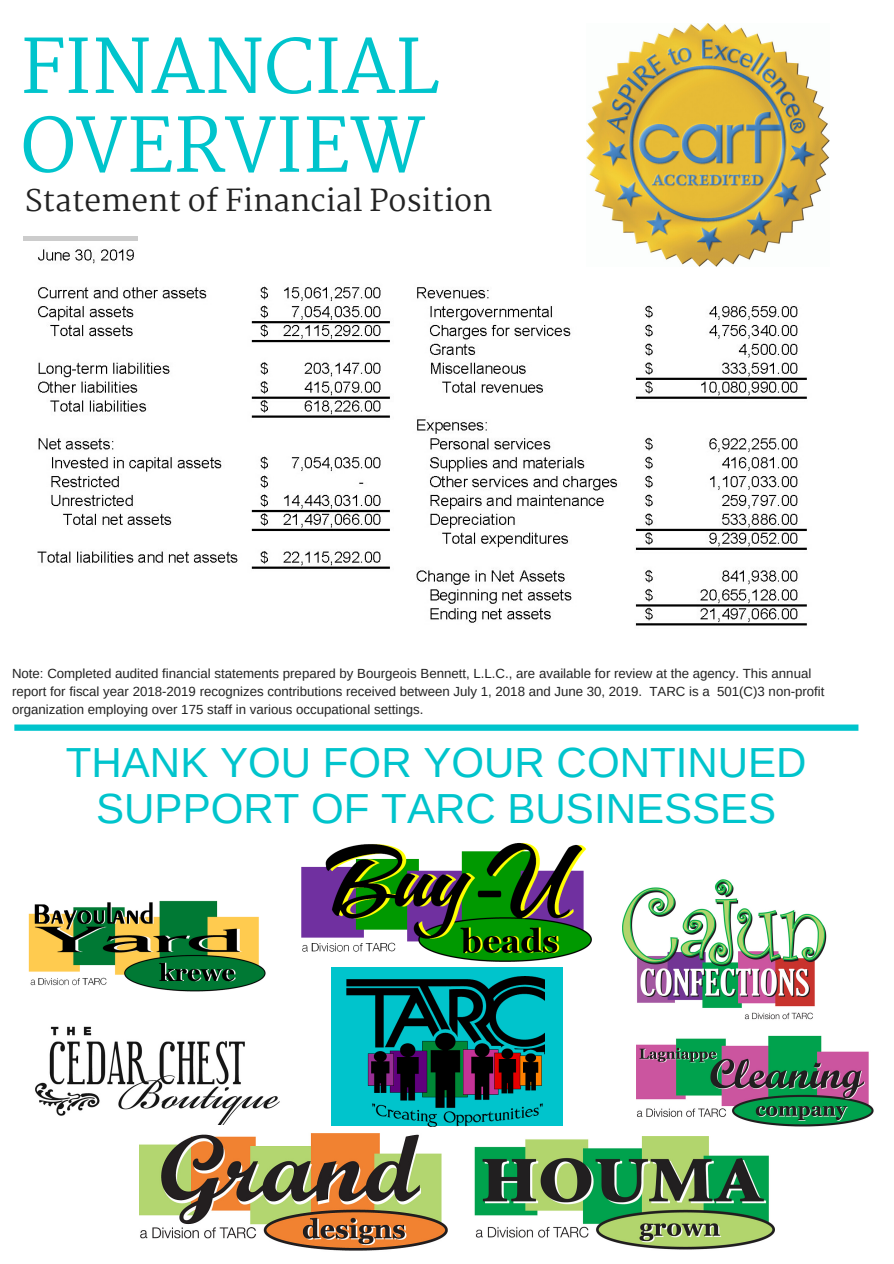
<style>
.page{position:relative;width:894px;height:1264px;background:#fff}
.page>*{position:absolute;margin:0;border:0;box-sizing:border-box;transform-origin:0 0}
.t1{font:73.05px/78.8px "Martel";color:#00c4cc}
.t2{font:42px/46.2px "Arimo";color:#00c4cc;text-align:center}
.t3{font:29.85px "Martel";color:#222}
.t4{font:13.2px/18px "Arimo";color:#222}
</style>
<div class="page">
<svg style="left:14px;top:724px;width:844px;height:6px"></svg>
<hr style="left:23px;top:237px;width:114px;height:4px;background:#ccc">
<img style="left:37px;top:249px;width:770px;height:377px">
<img style="left:586px;top:23px;width:243px;height:244px">
<img style="left:622px;top:879px;width:205px;height:141px">
<img style="left:28px;top:900px;width:238px;height:92px">
<img style="left:35px;top:1026px;width:245px;height:99px">
<img style="left:301px;top:843px;width:291px;height:143px">
<img style="left:140px;top:1125px;width:307px;height:126px">
<img style="left:636px;top:1035px;width:238px;height:92px">
<img style="left:474px;top:1136px;width:300px;height:114px">
<div style="left:331px;top:967px;width:231px;height:158px;background:#00c4cc"></div>
<img style="left:346px;top:976px;width:198px;height:150px">
<h1 class="t1" style="left:20px;top:28px;width:420px">FINANCIAL<br>OVERVIEW</h1>
<h3 class="t3" style="left:25px;top:183px;width:469px">Statement of Financial Position</h3>
<p class="t4" style="left:12px;top:664px;width:813px">Note: Completed audited financial statements prepared by Bourgeois Bennett, L.L.C., are available for review at the agency. This annual report for fiscal year 2018-2019 recognizes contributions received between July 1, 2018 and June 30, 2019. TARC is a 501(C)3 non-profit organization employing over 175 staff in various occupational settings.</p>
<h2 class="t2" style="left:66px;top:739px;width:742px">THANK YOU FOR YOUR CONTINUED<br>SUPPORT OF TARC BUSINESSES</h2>
</div>
